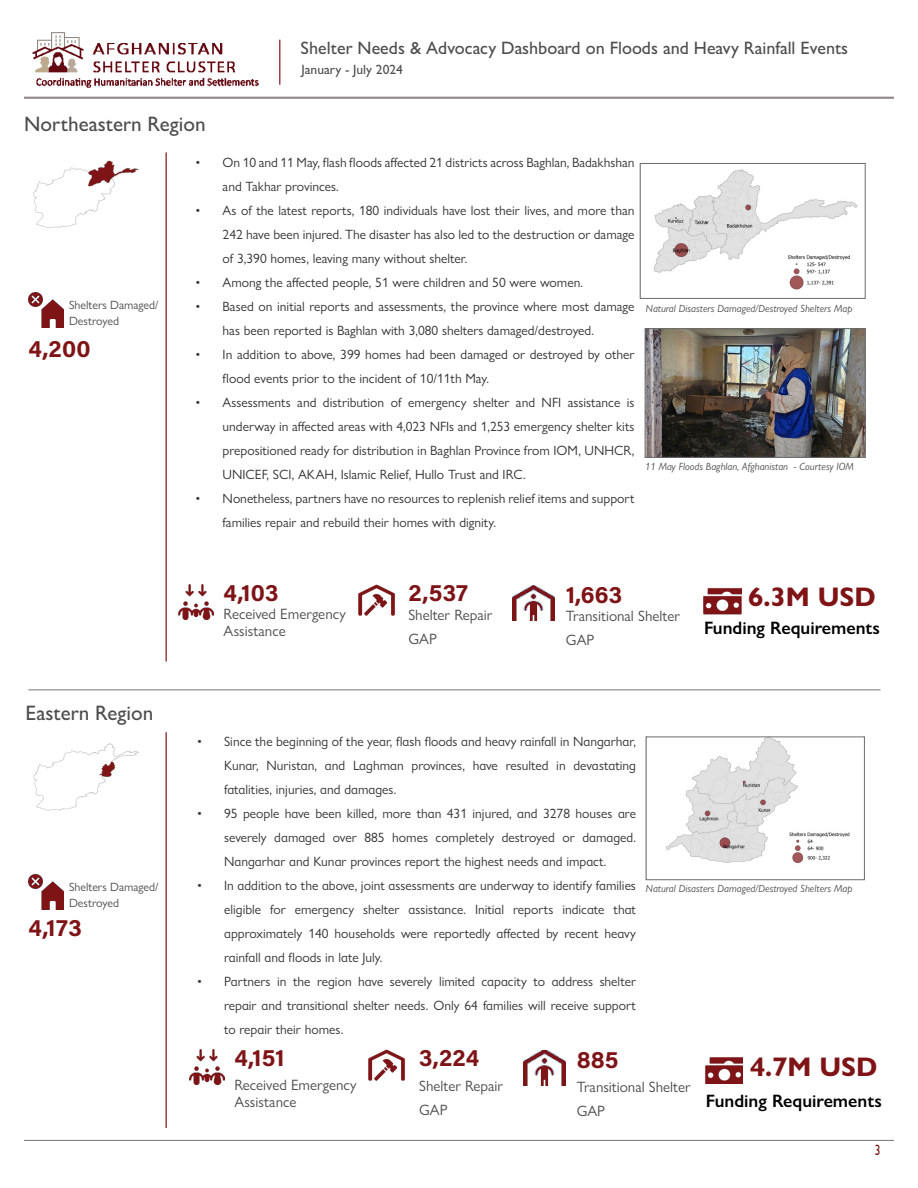
<style>
.page{position:relative;width:918px;height:1188px;background:#fff}
.page>*{position:absolute;margin:0;border:0;box-sizing:border-box;transform-origin:0 0}
.t1{font:700 27px "Gill Sans Nova";color:#7f1417}
.t2{font:24px "Acumin Variable Concept";letter-spacing:.005em;color:#7f1417}
.t3{font:500 21px "Gill Sans Nova";color:#4d4d4d}
.t4{font:500 18px "Gill Sans Nova";color:#4d4d4d}
.t5{font:600 18px "Gill Sans Nova";color:#000}
.t6{font:15px/16.5px "Gill Sans Nova";color:#4d4d4d}
.t7{font:500 15px "Gill Sans Nova";color:#7f1417;scale:.76 1}
.t8{font:13.5px/24px "Gill Sans Nova";color:#333;text-align:justify}
.t9{font:500 13.5px "Gill Sans Nova";color:#4d4d4d}
.t10{font:12px/16.5px "Gill Sans Nova";color:#4d4d4d}
.t11{font:italic 10.5px "Gill Sans Nova";color:#4d4d4d}
</style>
<div class="page">
<hr style="left:24px;top:97px;width:870px;height:1px;background:#79716f">
<img style="left:32px;top:33px;width:227px;height:55px">
<hr style="left:279px;top:40px;width:1px;height:45px;background:#9a4245">
<hr style="left:24px;top:1140px;width:870px;height:1px;background:#79716f">
<img style="left:653px;top:169px;width:205px;height:121px">
<div style="left:640px;top:163px;width:225px;height:136px;border:1px solid #6b6b6b"></div>
<hr style="left:165px;top:152px;width:2px;height:509px;background:#9a4245">
<img style="left:33px;top:160px;width:106px;height:68px">
<img style="left:647px;top:331px;width:216px;height:125px">
<div style="left:645px;top:329px;width:220px;height:129px;border:1px solid #6b6b6b"></div>
<img style="left:28px;top:292px;width:35px;height:35px">
<img style="left:666px;top:739px;width:184px;height:125px">
<div style="left:646px;top:737px;width:218px;height:143px;border:1px solid #6b6b6b"></div>
<hr style="left:165px;top:732px;width:2px;height:396px;background:#9a4245">
<img style="left:33px;top:743px;width:106px;height:68px">
<img style="left:189px;top:1050px;width:35px;height:35px">
<hr style="left:28px;top:689px;width:852px;height:1px;background:#79716f">
<img style="left:28px;top:874px;width:35px;height:35px">
<img style="left:368px;top:1049px;width:37px;height:32px">
<img style="left:524px;top:1050px;width:41px;height:35px">
<img style="left:705px;top:1057px;width:38px;height:27px">
<img style="left:178px;top:585px;width:35px;height:35px">
<img style="left:358px;top:584px;width:37px;height:32px">
<img style="left:513px;top:585px;width:42px;height:35px">
<img style="left:703px;top:588px;width:38px;height:26px">
<hr style="left:24px;top:98px;width:870px;height:1px;background:#79716f">
<p class="t3" style="left:24px;top:111px;width:183px">Northeastern Region</p>
<h3 class="t4" style="left:301px;top:37px;width:549px">Shelter Needs &amp; Advocacy Dashboard on Floods and Heavy Rainfall Events</h3>
<p class="t9" style="left:302px;top:62px;width:103px">January - July 2024</p>
<p class="t10" style="left:69px;top:296px;width:91px">Shelters Damaged/<br>Destroyed</p>
<p class="t2" style="left:29px;top:333px;width:64px">4,200</p>
<p class="t3" style="left:26px;top:700px;width:129px">Eastern Region</p>
<p class="t10" style="left:69px;top:878px;width:91px">Shelters Damaged/<br>Destroyed</p>
<p class="t2" style="left:28px;top:911px;width:55px">4,173</p>
<p class="t8" style="left:223px;top:150px;width:413px;text-indent:-27px">• On 10 and 11 May, flash floods affected 21 districts across Baghlan, Badakhshan and Takhar provinces.</p>
<p class="t8" style="left:223px;top:198px;width:413px;text-indent:-27px">• As of the latest reports, 180 individuals have lost their lives, and more than 242 have been injured. The disaster has also led to the destruction or damage of 3,390 homes, leaving many without shelter.</p>
<p class="t8" style="left:196px;top:270px;width:389px">• Among the affected people, 51 were children and 50 were women.</p>
<p class="t8" style="left:223px;top:294px;width:413px;text-indent:-27px">• Based on initial reports and assessments, the province where most damage has been reported is Baghlan with 3,080 shelters damaged/destroyed.</p>
<p class="t8" style="left:223px;top:342px;width:413px;text-indent:-27px">• In addition to above, 399 homes had been damaged or destroyed by other flood events prior to the incident of 10/11th May.</p>
<p class="t8" style="left:223px;top:390px;width:413px;text-indent:-27px">• Assessments and distribution of emergency shelter and NFI assistance is underway in affected areas with 4,023 NFIs and 1,253 emergency shelter kits prepositioned ready for distribution in Baghlan Province from IOM, UNHCR, UNICEF, SCI, AKAH, Islamic Relief, Hullo Trust and IRC.</p>
<p class="t8" style="left:223px;top:486px;width:413px;text-indent:-27px">• Nonetheless, partners have no resources to replenish relief items and support families repair and rebuild their homes with dignity.</p>
<p class="t11" style="left:646px;top:302px;width:208px">Natural Disasters Damaged/Destroyed Shelters Map</p>
<p class="t11" style="left:645px;top:460px;width:211px">11 May Floods Baghlan, Afghanistan - Courtesy IOM</p>
<p class="t2" style="left:224px;top:576px;width:56px">4,103</p>
<p class="t2" style="left:408px;top:576px;width:61px">2,537</p>
<p class="t2" style="left:566px;top:578px;width:58px">1,663</p>
<p class="t1" style="left:748px;top:580px;width:129px">6.3M USD</p>
<p class="t6" style="left:224px;top:606px;width:124px">Received Emergency<br>Assistance</p>
<p class="t6" style="left:408px;top:606px;width:86px">Shelter Repair</p>
<p class="t6" style="left:408px;top:630px;width:30px">GAP</p>
<p class="t6" style="left:566px;top:608px;width:116px">Transitional Shelter</p>
<p class="t6" style="left:566px;top:632px;width:30px">GAP</p>
<p class="t5" style="left:704px;top:617px;width:178px">Funding Requirements</p>
<p class="t8" style="left:224px;top:730px;width:413px;text-indent:-27px">• Since the beginning of the year, flash floods and heavy rainfall in Nangarhar, Kunar, Nuristan, and Laghman provinces, have resulted in devastating fatalities, injuries, and damages.</p>
<p class="t8" style="left:224px;top:802px;width:413px;text-indent:-27px">• 95 people have been killed, more than 431 injured, and 3278 houses are severely damaged over 885 homes completely destroyed or damaged.<br>Nangarhar and Kunar provinces report the highest needs and impact.</p>
<p class="t8" style="left:224px;top:874px;width:413px;text-indent:-27px">• In addition to the above, joint assessments are underway to identify families eligible for emergency shelter assistance. Initial reports indicate that approximately 140 households were reportedly affected by recent heavy rainfall and floods in late July.</p>
<p class="t8" style="left:224px;top:970px;width:413px;text-indent:-27px">• Partners in the region have severely limited capacity to address shelter repair and transitional shelter needs. Only 64 families will receive support to repair their homes.</p>
<p class="t2" style="left:234px;top:1041px;width:52px">4,151</p>
<p class="t2" style="left:419px;top:1041px;width:62px">3,224</p>
<p class="t2" style="left:577px;top:1043px;width:43px">885</p>
<p class="t11" style="left:646px;top:882px;width:208px">Natural Disasters Damaged/Destroyed Shelters Map</p>
<p class="t1" style="left:750px;top:1050px;width:129px">4.7M USD</p>
<p class="t6" style="left:234px;top:1077px;width:124px">Received Emergency<br>Assistance</p>
<p class="t6" style="left:419px;top:1077px;width:86px">Shelter Repair</p>
<p class="t6" style="left:419px;top:1101px;width:30px">GAP</p>
<p class="t6" style="left:577px;top:1079px;width:116px">Transitional Shelter</p>
<p class="t6" style="left:577px;top:1103px;width:30px">GAP</p>
<p class="t5" style="left:706px;top:1089px;width:178px">Funding Requirements</p>
<p class="t7" style="left:875px;top:1141px;width:9px">3</p>
</div>
